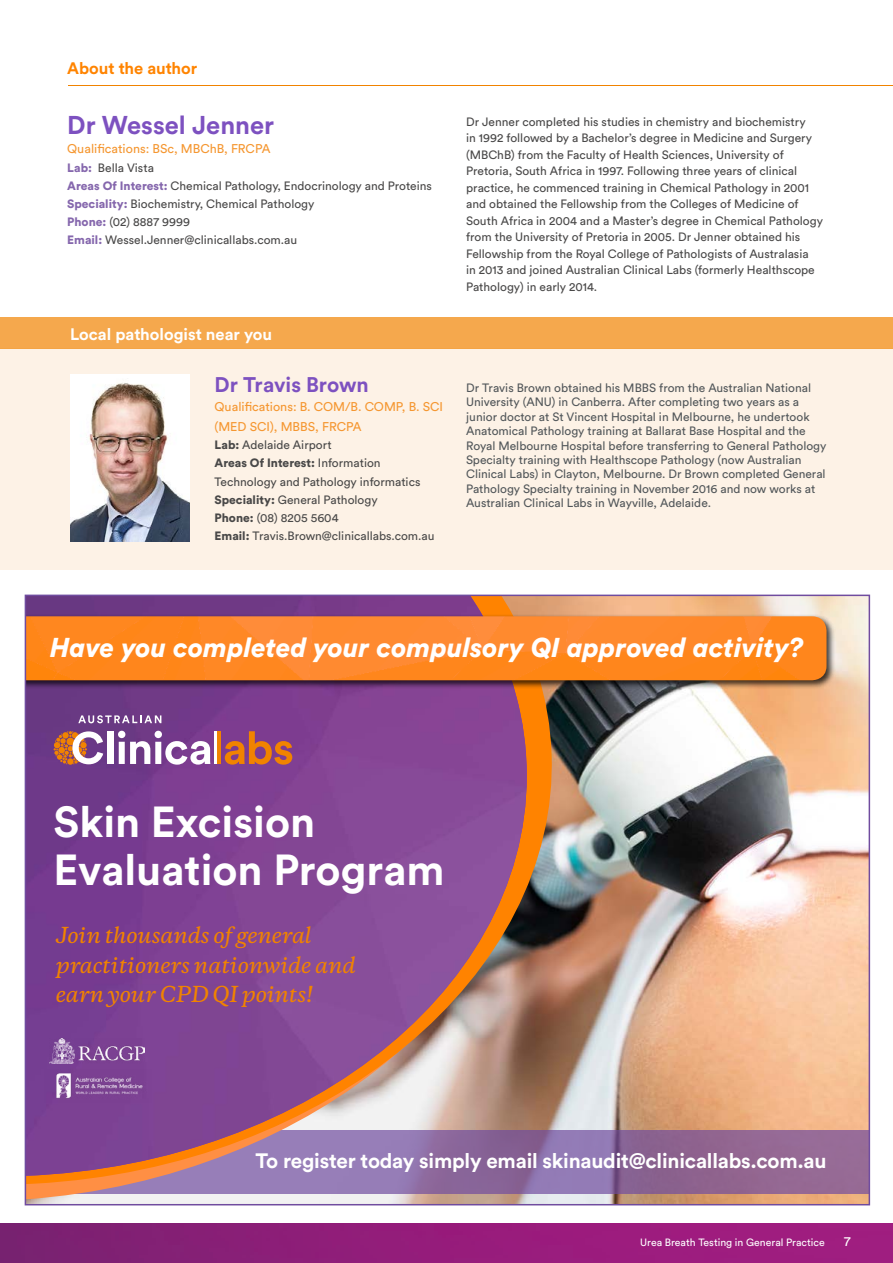
<style>
.page{position:relative;width:893px;height:1263px;background:#fff}
.page>*{position:absolute;margin:0;border:0;box-sizing:border-box;transform-origin:0 0}
.t1{font:700 43.05px/47.7px "Circular Std";color:#fff}
.t2{font:italic 900 27px "Circular Std";color:#fff}
.t3{font:700 25.5px "Circular Std";color:#7d51c0}
.t4{font:700 21px "Circular Std";color:#7d51c0}
.t5{font:italic 500 20.7px/29.2px "Copernicus";letter-spacing:-.01em;color:#f18300}
.t6{font:700 20.7px "Circular Std";letter-spacing:-.01em;color:#fff}
.t7{font:700 16.5px "Circular Std";color:#fff}
.t8{font:700 16.5px "Circular Std";color:#ff8400}
.t9{font:13.5px "Circular Std";color:#fff}
.t10{font:12.6px/19.5px "Circular Std";color:#f59731}
.t11{font:12px/16.5px "Circular Std";color:#494848}
.t12{font:12px/14.4px "Circular Std";color:#52575a}
.t13{font:10.5px "Circular Std";color:#fff}
.s1{font-weight:900;color:#8567ad}
.s2{font-weight:900}
</style>
<div class="page">
<img style="left:0;top:1223px;width:893px;height:40px">
<img style="left:547px;top:598px;width:320px;height:604px">
<svg style="left:559px;top:1130px;width:308px;height:64px;background:#906997"></svg>
<svg style="left:28px;top:598px;width:531px;height:602px;background:#a97d72"></svg>
<img style="left:28px;top:598px;width:499px;height:578px">
<img style="left:50px;top:1039px;width:95px;height:24px">
<img style="left:45px;top:1069px;width:107px;height:34px">
<div style="left:0;top:614px;width:836px;height:75px;background:#000;opacity:.75"></div>
<img style="left:28px;top:616px;width:798px;height:64px">
<svg style="left:78px;top:715px;width:83px;height:8px"></svg>
<div style="left:107px;top:731px;width:6px;height:33px;background:#fff"></div>
<svg style="left:118px;top:731px;width:92px;height:34px"></svg>
<hr style="left:215px;top:731px;width:3px;height:33px;background:#fff">
<hr style="left:218px;top:731px;width:3px;height:33px;background:#f18300">
<svg style="left:225px;top:731px;width:67px;height:34px;background:#af5b51"></svg>
<svg style="left:54px;top:731px;width:49px;height:33px"></svg>
<div style="left:0;top:317px;width:25px;height:906px;background:#fff"></div>
<hr style="left:68px;top:85px;width:825px;height:1px;background:#f18300">
<div style="left:0;top:348px;width:893px;height:222px;background:#fdf2e6"></div>
<div style="left:0;top:317px;width:893px;height:31px;background:#f5a84d"></div>
<img style="left:70px;top:375px;width:119px;height:167px">
<h3 class="t8" style="left:67px;top:58px;width:132px">About the author</h3>
<h3 class="t3" style="left:67px;top:108px;width:208px">Dr Wessel Jenner</h3>
<p class="t10" style="left:67px;top:139px;width:205px">Qualifications: BSc, MBChB, FRCPA</p>
<p class="t11" style="left:67px;top:158px;width:366px;line-height:18.1px"><span class="s1">Lab:</span> Bella Vista<br><span class="s1">Areas Of Interest:</span> Chemical Pathology, Endocrinology and Proteins <span class="s1">Speciality:</span> Biochemistry, Chemical Pathology<br><span class="s1">Phone:</span> (02) 8887 9999<br><span class="s1">Email:</span> Wessel.Jenner@clinicallabs.com.au</p>
<h3 class="t7" style="left:70px;top:323px;width:204px">Local pathologist near you</h3>
<h3 class="t4" style="left:215px;top:371px;width:156px">Dr Travis Brown</h3>
<p class="t10" style="left:215px;top:397px;width:230px">Qualifications: B. COM/B. COMP, B. SCI (MED SCI), MBBS, FRCPA</p>
<p class="t11" style="left:215px;top:436px;width:221px;line-height:18.1px"><span class="s2">Lab:</span> Adelaide Airport<br><span class="s2">Areas Of Interest:</span> Information<br>Technology and Pathology informatics<br><span class="s2">Speciality:</span> General Pathology<br><span class="s2">Phone:</span> (08) 8205 5604<br><span class="s2">Email:</span> Travis.Brown@clinicallabs.com.au</p>
<p class="t11" style="left:466px;top:113px;width:358px">Dr Jenner completed his studies in chemistry and biochemistry<br>in 1992 followed by a Bachelor’s degree in Medicine and Surgery (MBChB) from the Faculty of Health Sciences, University of Pretoria, South Africa in 1997. Following three years of clinical practice, he commenced training in Chemical Pathology in 2001 and obtained the Fellowship from the Colleges of Medicine of South Africa in 2004 and a Master’s degree in Chemical Pathology from the University of Pretoria in 2005. Dr Jenner obtained his Fellowship from the Royal College of Pathologists of Australasia<br>in 2013 and joined Australian Clinical Labs (formerly Healthscope Pathology) in early 2014.</p>
<p class="t12" style="left:466px;top:380px;width:362px">Dr Travis Brown obtained his MBBS from the Australian National University (ANU) in Canberra. After completing two years as a junior doctor at St Vincent Hospital in Melbourne, he undertook Anatomical Pathology training at Ballarat Base Hospital and the Royal Melbourne Hospital before transferring to General Pathology Specialty training with Healthscope Pathology (now Australian Clinical Labs) in Clayton, Melbourne. Dr Brown completed General Pathology Specialty training in November 2016 and now works at Australian Clinical Labs in Wayville, Adelaide.</p>
<h2 class="t2" style="left:50px;top:630px;width:754px">Have you completed your compulsory QI approved activity?</h2>
<h1 class="t1" style="left:54px;top:797px;width:393px">Skin Excision<br>Evaluation Program</h1>
<h3 class="t5" style="left:56px;top:921px;width:301px">Join thousands of general practitioners nationwide and earn your CPD QI points!</h3>
<h3 class="t6" style="left:256px;top:1147px;width:572px">To register today simply email skinaudit@clinicallabs.com.au</h3>
<p class="t13" style="left:640px;top:1236px;width:186px">Urea Breath Testing in General Practice</p>
<p class="t9" style="left:844px;top:1233px;width:8px">7</p>
</div>
